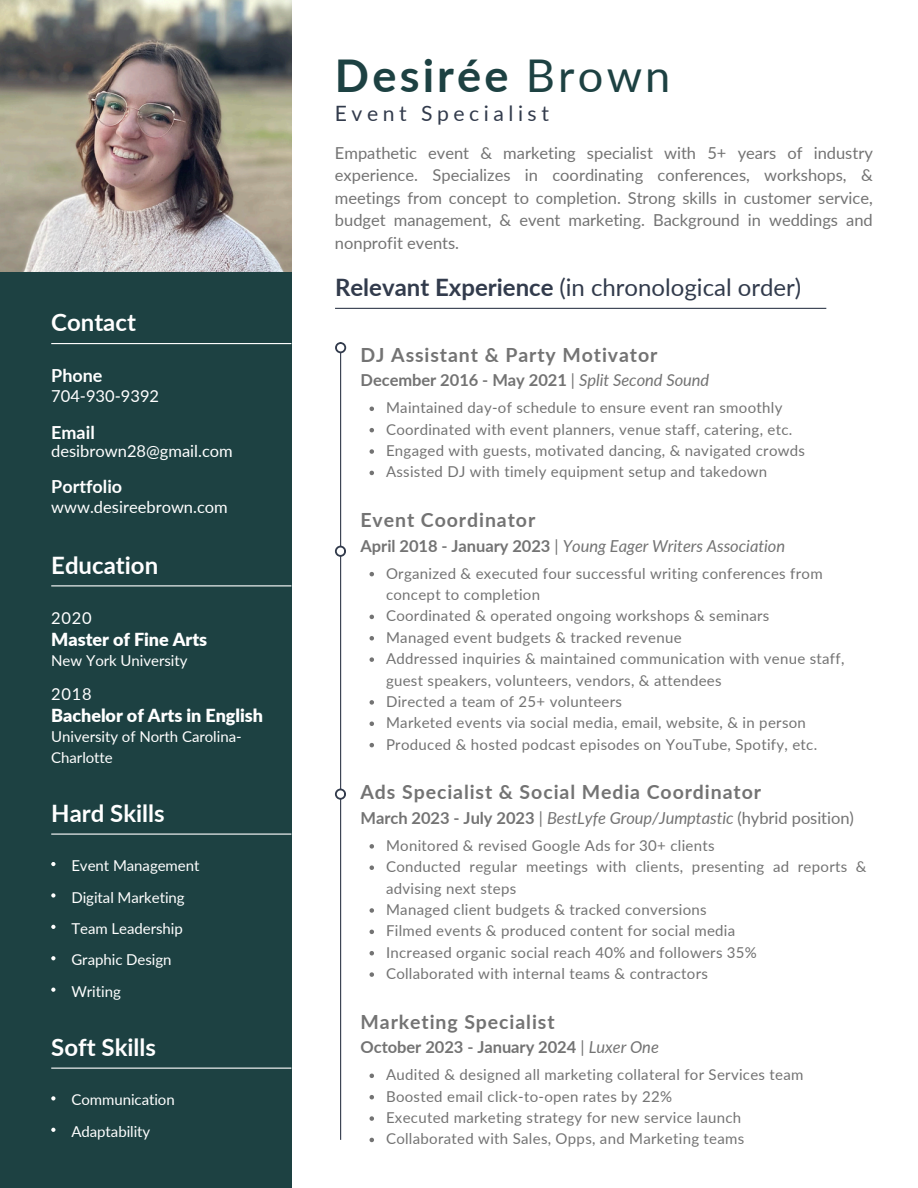
<style>
.page{position:relative;width:918px;height:1188px;background:#fff}
.page>*{position:absolute;margin:0;border:0;box-sizing:border-box;transform-origin:0 0}
.t1{font:700 45.15px "Lato";letter-spacing:.07em;color:#1d4142}
.t2{font:24px "Lato";color:#323b4c}
.t3{font:700 24px "Lato";color:#fff}
.t4{font:21.15px "Lato";letter-spacing:.215em;color:#323b4c}
.t5{font:700 19.5px "Lato";letter-spacing:.045em;color:#737373}
.t6{font:900 18px "Lato";letter-spacing:-.005em;color:#fff}
.t7{font:700 18px "Lato";color:#fff}
.t8{font:16.5px/22.5px "Lato";color:#737373;text-align:justify}
.t9{font:italic 16.5px "Lato";letter-spacing:-.005em;color:#737373}
.t10{font:700 16.5px "Lato";letter-spacing:-.005em;color:#737373}
.t11{font:16.5px "Lato";color:#fff}
.t12{font:15px/21.3px "Lato";letter-spacing:.02em;color:#737373}
.t13{font:15px/20.2px "Lato";letter-spacing:-.005em;color:#fff}
.s1{font-weight:400}
.s2{font-weight:700}
.s3{font-weight:400;font-style:italic}
.s4{font-weight:700;font-style:normal}
.s5{font-style:normal}
</style>
<div class="page">
<div style="left:0;top:0;width:291px;height:1188px;background:#1d4142"></div>
<hr style="left:51px;top:343px;width:240px;height:1px;background:#fff">
<hr style="left:51px;top:585px;width:240px;height:1px;background:#fff">
<hr style="left:335px;top:308px;width:491px;height:1px;background:#323b4c">
<hr style="left:340px;top:342px;width:1px;height:798px;background:#323b4c">
<svg style="left:370px;top:407px;width:4px;height:4px"></svg>
<svg style="left:370px;top:428px;width:4px;height:4px"></svg>
<svg style="left:370px;top:449px;width:4px;height:5px"></svg>
<svg style="left:370px;top:471px;width:4px;height:4px"></svg>
<svg style="left:370px;top:1074px;width:4px;height:4px"></svg>
<svg style="left:370px;top:1095px;width:4px;height:4px"></svg>
<svg style="left:370px;top:1116px;width:4px;height:5px"></svg>
<svg style="left:370px;top:1138px;width:4px;height:4px"></svg>
<svg style="left:370px;top:572px;width:4px;height:4px"></svg>
<svg style="left:370px;top:615px;width:4px;height:4px"></svg>
<svg style="left:370px;top:636px;width:4px;height:5px"></svg>
<svg style="left:370px;top:657px;width:4px;height:5px"></svg>
<svg style="left:370px;top:700px;width:4px;height:5px"></svg>
<svg style="left:370px;top:722px;width:4px;height:4px"></svg>
<svg style="left:370px;top:743px;width:4px;height:4px"></svg>
<svg style="left:335px;top:342px;width:11px;height:11px"></svg>
<div style="left:337px;top:344px;width:7px;height:7px;background:#fff;border-radius:50%"></div>
<svg style="left:335px;top:546px;width:11px;height:11px"></svg>
<div style="left:337px;top:548px;width:7px;height:7px;background:#fff;border-radius:50%"></div>
<svg style="left:335px;top:789px;width:11px;height:11px"></svg>
<div style="left:337px;top:790px;width:7px;height:8px;background:#fff;border-radius:50%"></div>
<svg style="left:51px;top:893px;width:4px;height:5px"></svg>
<svg style="left:51px;top:956px;width:4px;height:4px"></svg>
<svg style="left:51px;top:862px;width:4px;height:4px"></svg>
<svg style="left:51px;top:988px;width:4px;height:4px"></svg>
<svg style="left:51px;top:925px;width:4px;height:4px"></svg>
<hr style="left:51px;top:834px;width:240px;height:1px;background:#fff">
<hr style="left:51px;top:1068px;width:240px;height:1px;background:#fff">
<img style="left:0;top:0;width:291px;height:271px">
<svg style="left:51px;top:1128px;width:4px;height:4px"></svg>
<svg style="left:51px;top:1096px;width:4px;height:5px"></svg>
<svg style="left:370px;top:844px;width:4px;height:5px"></svg>
<svg style="left:370px;top:865px;width:4px;height:5px"></svg>
<svg style="left:370px;top:908px;width:4px;height:5px"></svg>
<svg style="left:370px;top:930px;width:4px;height:4px"></svg>
<svg style="left:370px;top:951px;width:4px;height:4px"></svg>
<svg style="left:370px;top:972px;width:4px;height:5px"></svg>
<h2 class="t3" style="left:51px;top:308px;width:86px">Contact</h2>
<h6 class="t7" style="left:51px;top:365px;width:53px">Phone</h6>
<p class="t11" style="left:51px;top:385px;width:109px">704-930-9392</p>
<h6 class="t7" style="left:51px;top:421px;width:45px">Email</h6>
<p class="t11" style="left:51px;top:441px;width:183px">desibrown28@gmail.com</p>
<h2 class="t7" style="left:51px;top:476px;width:72px">Portfolio</h2>
<p class="t11" style="left:51px;top:496px;width:178px">www.desireebrown.com</p>
<h6 class="t3" style="left:51px;top:551px;width:108px">Education</h6>
<p class="t11" style="left:51px;top:607px;width:42px">2020</p>
<p class="t6" style="left:51px;top:628px;width:158px">Master of Fine Arts</p>
<h4 class="t13" style="left:51px;top:650px;width:138px">New York University</h4>
<p class="t11" style="left:51px;top:683px;width:42px">2018</p>
<p class="t6" style="left:51px;top:704px;width:213px">Bachelor of Arts in English</p>
<p class="t13" style="left:51px;top:727px;width:192px">University of North Carolina-<br>Charlotte</p>
<p class="t3" style="left:51px;top:799px;width:115px">Hard Skills</p>
<p class="t13" style="left:71px;top:855px;width:130px">Event Management</p>
<h4 class="t13" style="left:71px;top:887px;width:115px">Digital Marketing</h4>
<p class="t13" style="left:71px;top:918px;width:113px">Team Leadership</p>
<p class="t13" style="left:71px;top:949px;width:102px">Graphic Design</p>
<p class="t13" style="left:71px;top:981px;width:51px">Writing</p>
<p class="t3" style="left:51px;top:1033px;width:106px">Soft Skills</p>
<p class="t13" style="left:71px;top:1090px;width:105px">Communication</p>
<p class="t13" style="left:71px;top:1121px;width:80px">Adaptability</p>
<p class="t1" style="left:335px;top:47px;width:337px">Desirée <span class="s1">Brown</span></p>
<h6 class="t4" style="left:335px;top:100px;width:215px">Event Specialist</h6>
<p class="t8" style="left:335px;top:141px;width:539px">Empathetic event &amp; marketing specialist with 5+ years of industry experience. Specializes in coordinating conferences, workshops, &amp; meetings from concept to completion. Strong skills in customer service, budget management, &amp; event marketing. Background in weddings and nonprofit events.</p>
<p class="t2" style="left:335px;top:272px;width:468px"><span class="s2">Relevant Experience</span> (in chronological order)</p>
<p class="t5" style="left:361px;top:343px;width:298px">DJ Assistant &amp; Party Motivator</p>
<p class="t10" style="left:361px;top:370px;width:350px">December 2016 - May 2021 <span class="s1">|</span> <span class="s3">Split Second Sound</span></p>
<h6 class="t12" style="left:386px;top:397px;width:398px">Maintained day-of schedule to ensure event ran smoothly</h6>
<p class="t12" style="left:386px;top:418px;width:408px">Coordinated with event planners, venue staff, catering, etc.</p>
<h2 class="t12" style="left:386px;top:440px;width:421px">Engaged with guests, motivated dancing, &amp; navigated crowds</h2>
<p class="t12" style="left:386px;top:461px;width:383px">Assisted DJ with timely equipment setup and takedown</p>
<p class="t5" style="left:361px;top:508px;width:176px">Event Coordinator</p>
<p class="t9" style="left:361px;top:535px;width:426px"><span class="s4">April 2018 - January 2023</span> <span class="s5">|</span> Young Eager Writers Association</p>
<h5 class="t12" style="left:386px;top:562px;width:438px">Organized &amp; executed four successful writing conferences from concept to completion</h5>
<p class="t12" style="left:386px;top:605px;width:385px">Coordinated &amp; operated ongoing workshops &amp; seminars</p>
<h3 class="t12" style="left:386px;top:626px;width:297px">Managed event budgets &amp; tracked revenue</h3>
<h4 class="t12" style="left:386px;top:648px;width:460px">Addressed inquiries &amp; maintained communication with venue staff, guest speakers, volunteers, vendors, &amp; attendees</h4>
<p class="t12" style="left:386px;top:690px;width:238px">Directed a team of 25+ volunteers</p>
<p class="t12" style="left:386px;top:712px;width:421px">Marketed events via social media, email, website, &amp; in person</p>
<p class="t12" style="left:386px;top:733px;width:433px">Produced &amp; hosted podcast episodes on YouTube, Spotify, etc.</p>
<p class="t5" style="left:361px;top:780px;width:402px">Ads Specialist &amp; Social Media Coordinator</p>
<p class="t9" style="left:361px;top:807px;width:495px"><span class="s4">March 2023 - July 2023</span> <span class="s5">|</span> BestLyfe Group/Jumptastic <span class="s5">(hybrid position)</span></p>
<h4 class="t12" style="left:386px;top:834px;width:330px">Monitored &amp; revised Google Ads for 30+ clients</h4>
<p class="t12" style="left:386px;top:856px;width:482px">Conducted regular meetings with clients, presenting ad reports &amp; advising next steps</p>
<p class="t12" style="left:386px;top:899px;width:322px">Managed client budgets &amp; tracked conversions</p>
<p class="t12" style="left:386px;top:920px;width:351px">Filmed events &amp; produced content for social media</p>
<p class="t12" style="left:386px;top:941px;width:372px">Increased organic social reach 40% and followers 35%</p>
<p class="t12" style="left:386px;top:963px;width:323px">Collaborated with internal teams &amp; contractors</p>
<h1 class="t5" style="left:361px;top:1010px;width:196px">Marketing Specialist</h1>
<p class="t10" style="left:361px;top:1037px;width:300px">October 2023 - January 2024 <span class="s1">|</span> <span class="s3">Luxer One</span></p>
<p class="t12" style="left:386px;top:1064px;width:419px">Audited &amp; designed all marketing collateral for Services team</p>
<p class="t12" style="left:386px;top:1085px;width:288px">Boosted email click-to-open rates by 22%</p>
<h2 class="t12" style="left:386px;top:1107px;width:357px">Executed marketing strategy for new service launch</h2>
<p class="t12" style="left:386px;top:1128px;width:360px">Collaborated with Sales, Opps, and Marketing teams</p>
</div>
